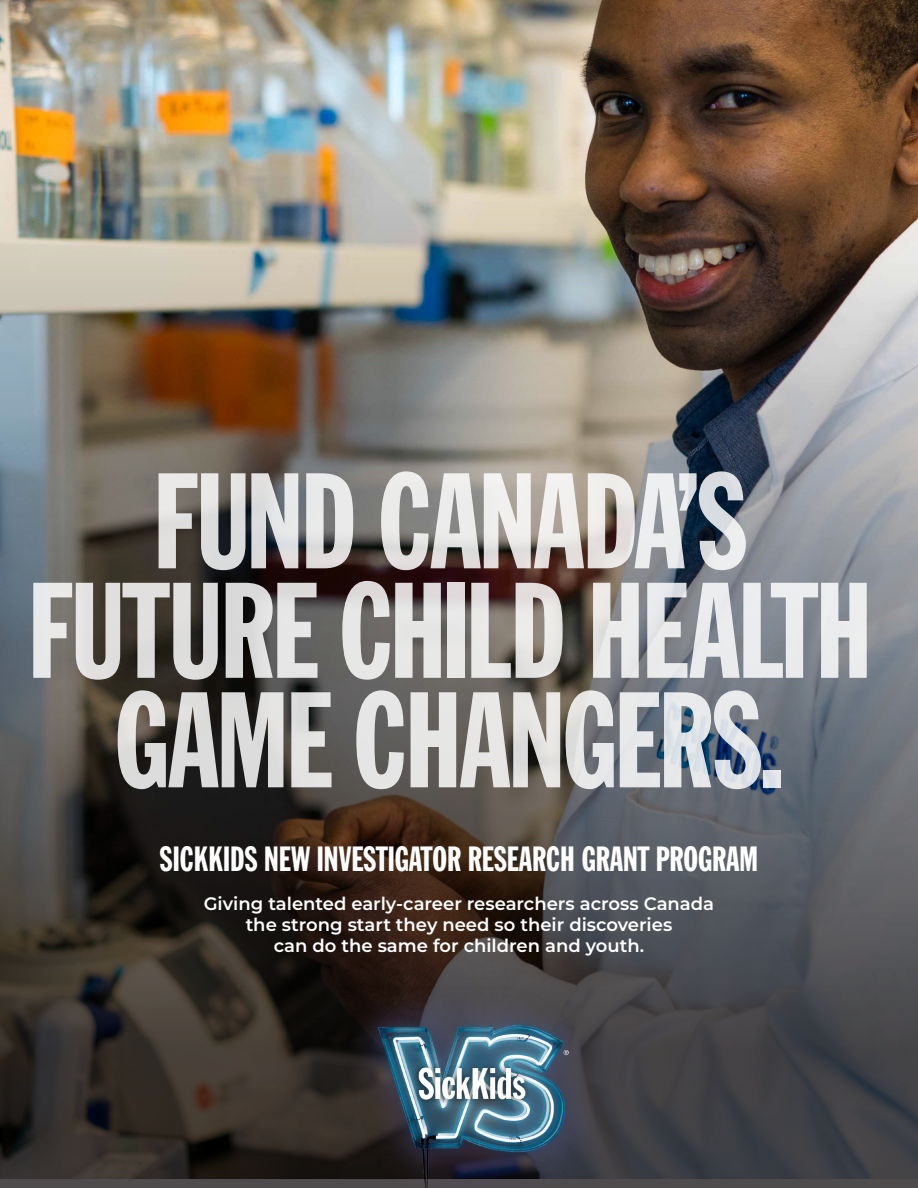
<style>
.page{position:relative;width:918px;height:1188px;background:#fff}
.page>*{position:absolute;margin:0;border:0;box-sizing:border-box;transform-origin:0 0}
.t1{font:133.5px/109.5px "Franklin Gothic Std Extra Cond";letter-spacing:-.02em;color:#fff;text-align:center}
.t2{font:34.5px "Franklin Gothic Std Extra Cond";color:#fff}
.t3{font:600 18px/21px "Montserrat";color:#fff;text-align:center}
</style>
<div class="page">
<img style="left:0;top:0;width:918px;height:40px">
<img style="left:0;top:40px;width:918px;height:1148px">
<img style="left:314px;top:974px;width:317px;height:214px">
<h1 class="t1" style="left:28px;top:471px;width:846px">FUND CANADA’S<br>FUTURE CHILD HEALTH<br>GAME CHANGERS.</h1>
<p class="t2" style="left:160px;top:841px;width:600px">SICKKIDS NEW INVESTIGATOR RESEARCH GRANT PROGRAM</p>
<p class="t3" style="left:204px;top:893px;width:512px">Giving talented early-career researchers across Canada the strong start they need so their discoveries<br>can do the same for children and youth.</p>
</div>
